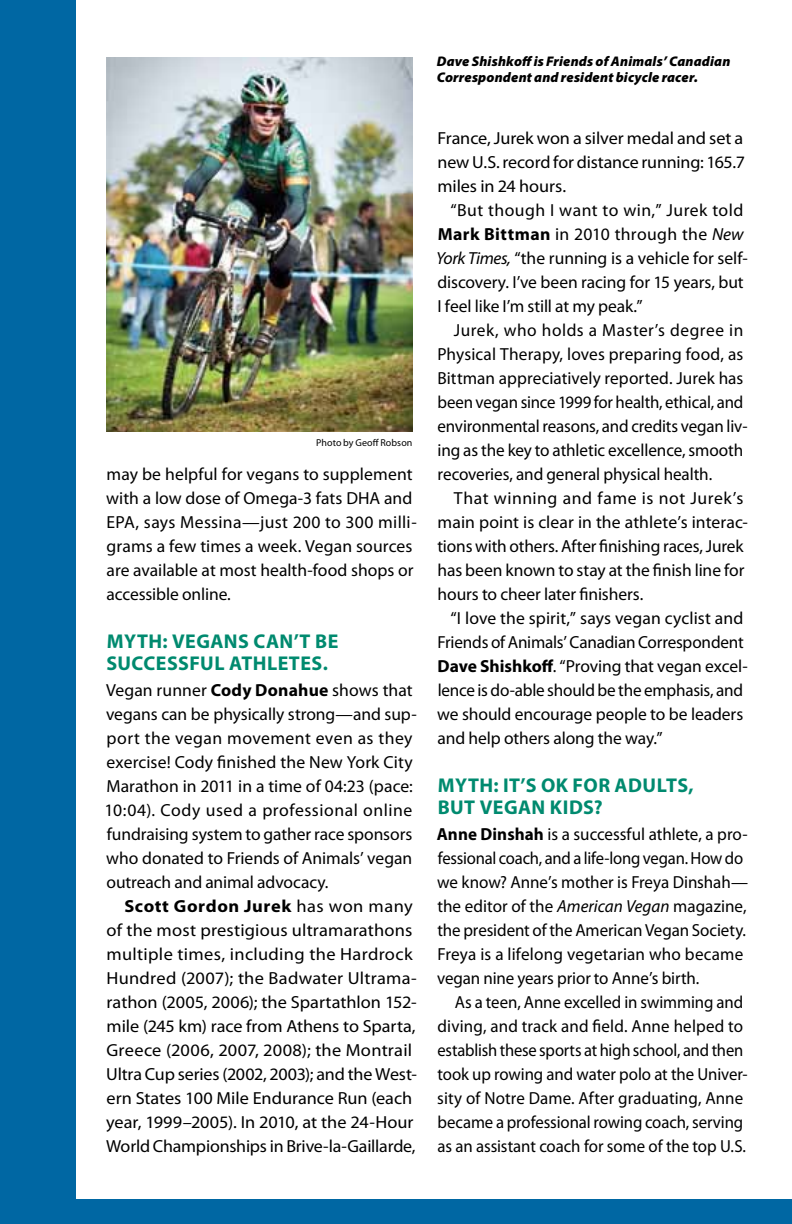
<style>
.page{position:relative;width:792px;height:1224px;background:#fff}
.page>*{position:absolute;margin:0;border:0;box-sizing:border-box;transform-origin:0 0}
.t1{font:700 20px/22px "Myriad Pro";letter-spacing:.02em;color:#008a6f}
.t2{font:17.6px/24px "Myriad Pro";color:#000}
.t3{font:17.6px/24px "Myriad Pro";color:#000;scale:1.05 1}
.t4{font:17.6px/24px "Myriad Pro";color:#000;scale:.96 1}
.t5{font:17.6px/24px "Myriad Pro";color:#000;text-align:justify;scale:1.04 1}
.t6{font:italic 900 14px/16px "Myriad Pro";letter-spacing:.01em;color:#000}
.t7{font:10px "Myriad Pro";letter-spacing:.01em;color:#000}
.s1{font-weight:700}
.s2{font-style:italic}
</style>
<div class="page">
<div style="left:0;top:0;width:76px;height:1224px;background:#0067a3"></div>
<div style="left:0;top:1199px;width:792px;height:25px;background:#0067a3"></div>
<img style="left:107px;top:57px;width:306px;height:375px">
<p class="t7" style="left:316px;top:436px;width:98px">Photo by Geoff Robson</p>
<p class="t2" style="left:106px;top:462px;width:312px">may be helpful for vegans to supplement with a low dose of Omega-3 fats DHA and EPA, says Messina—just 200 to 300 milli&shy;grams a few times a week. Vegan sources are available at most health-food shops or accessible online.</p>
<p class="t1" style="left:106px;top:630px;width:233px">MYTH: VEGANS CAN’T BE<br>SUCCESSFUL ATH LETES.</p>
<p class="t2" style="left:105px;top:678px;width:314px">Vegan runner <span class="s1">CODY DONAHUE</span> shows that vegans can be physically strong—and sup&shy;port the vegan movement even as they exercise! Cody finished the New York City Marathon in 2011 in a time of 04:23 (pace:<br>10:04). Cody used a professional online fundraising system to gather race sponsors who donated to Friends of Animals’ vegan outreach and animal advocacy.</p>
<p class="t3" style="left:106px;top:894px;width:298px;text-indent:18px"><span class="s1">SCOTT GORDON JUREK</span> has won many of the most prestigious ultramarathons multiple times, including the Hardrock Hundred (2007); the Badwater Ultrama&shy;rathon (2005, 2006); the Spartathlon 152- mile (245 km) race from Athens to Sparta, Greece (2006, 2007, 2008); the Montrail Ultra Cup series (2002, 2003); and the West&shy;ern States 100 Mile Endurance Run (each year, 1999–2005). In 2010, at the 24-Hour World Championships in Brive-la-Gaillarde,</p>
<p class="t6" style="left:437px;top:52px;width:295px">Dave Shishkoff is Friends of Animals’ Canadian<br>Correspondent and resident bicycle racer.</p>
<p class="t5" style="left:437px;top:126px;width:297px">France, Jurek won a silver medal and set a new U.S. record for distance running: 165.7 miles in 24 hours.</p>
<p class="t2" style="left:436px;top:198px;width:313px;text-indent:14px">“But though I want to win,” Jurek told <span class="s1">MARK BITTMAN</span> in 2010 through the <span class="s2">New York Times,</span> “the running is a vehicle for self&shy;discovery. I’ve been racing for 15 years, but I feel like I’m still at my peak.”</p>
<p class="t2" style="left:437px;top:318px;width:312px;text-indent:16px">Jurek, who holds a Master’s degree in Physical Therapy, loves preparing food, as Bittman appreciatively reported. Jurek has been vegan since 1999 for health, ethical, and environmental reasons, and credits vegan liv&shy;ing as the key to athletic excellence, smooth recoveries, and general physical health.</p>
<p class="t2" style="left:437px;top:486px;width:312px;text-indent:17px">That winning and fame is not Jurek’s main point is clear in the athlete’s interac&shy;tions with others. After finishing races, Jurek has been known to stay at the finish line for hours to cheer later finishers.</p>
<p class="t2" style="left:437px;top:606px;width:312px;text-indent:13px">“I love the spirit,” says vegan cyclist and Friends of Animals’ Canadian Correspondent <span class="s1">DAVE SHISHKOFF</span>. “Proving that vegan excel&shy;lence is do-able should be the emphasis, and we should encourage people to be leaders and help others along the way.”</p>
<p class="t1" style="left:438px;top:774px;width:258px">MYTH: IT’S OK FOR ADULTS,<br>BUT VEGAN KIDS?</p>
<p class="t2" style="left:437px;top:822px;width:313px"><span class="s1">ANNE DINSHAH</span> is a successful athlete, a pro&shy;fessional coach, and a life-long vegan. How do we know? Anne’s mother is Freya Dinshah— the editor of the <span class="s2">American Vegan</span> magazine, the president of the American Vegan Society.<br>Freya is a lifelong vegetarian who became vegan nine years prior to Anne’s birth.</p>
<p class="t4" style="left:437px;top:990px;width:325px;text-indent:17px">As a teen, Anne excelled in swimming and diving, and track and field. Anne helped to establish these sports at high school, and then took up rowing and water polo at the Univer&shy;sity of Notre Dame. After graduating, Anne became a professional rowing coach, serving as an assistant coach for some of the top U.S.</p>
</div>
